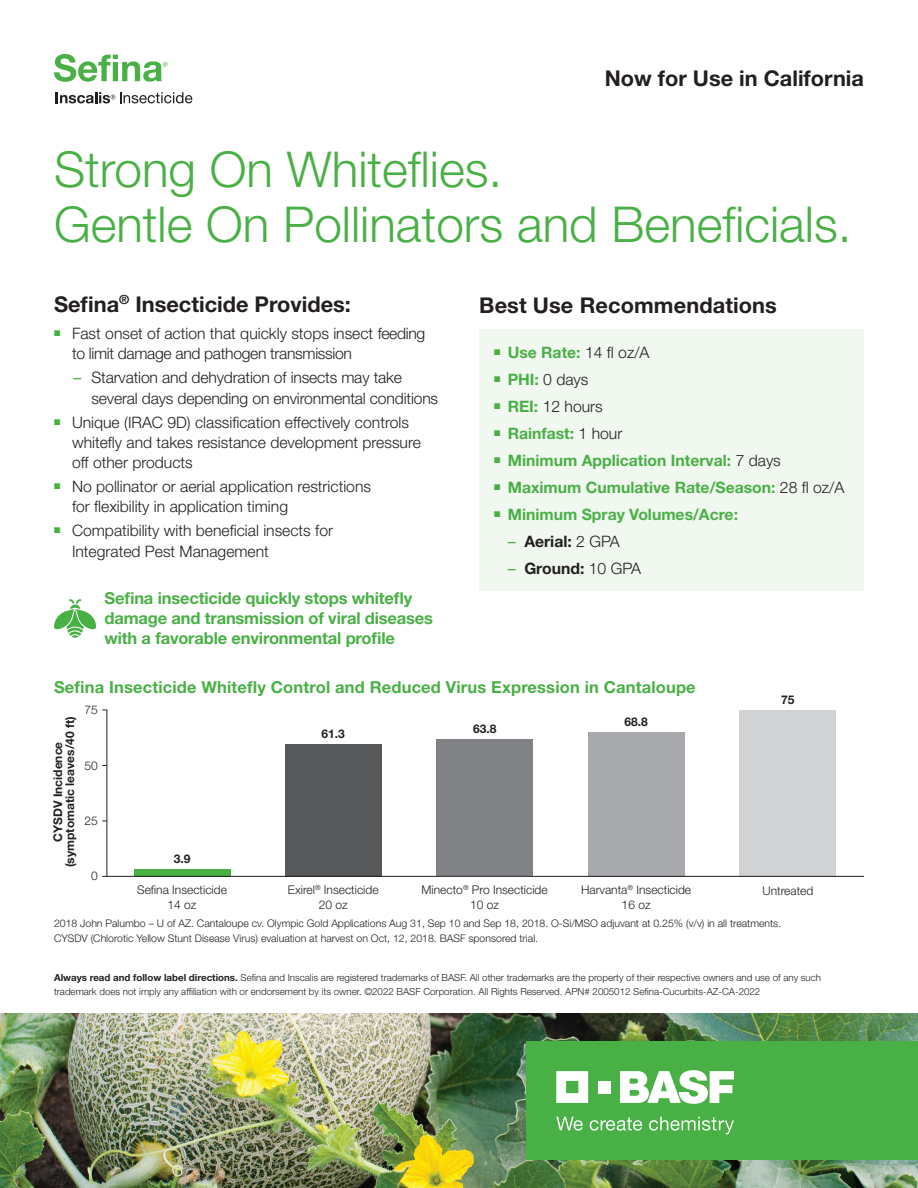
<style>
.page{position:relative;width:918px;height:1188px;background:#fff}
.page>*{position:absolute;margin:0;border:0;box-sizing:border-box;transform-origin:0 0}
.t1{font:300 49.5px/55.5px "Helvetica Neue LT Std";color:#49b045}
.t2{font:700 21.75px "Helvetica Neue LT Std";color:#231f20}
.t3{font:700 16.5px/19.8px "Helvetica Neue LT Std";letter-spacing:-.01em;color:#49b045}
.t4{font:700 16.5px "Helvetica Neue LT Std";letter-spacing:.01em;color:#49b045}
.t5{font:300 15.75px/20.2px "Helvetica Neue LT Std";color:#231f20}
.t6{font:700 15.75px "Helvetica Neue LT Std";color:#49b045}
.t7{font:300 15.75px/20.2px "Helvetica Neue LT Std";letter-spacing:-.02em;color:#231f20}
.t8{font:700 15.75px "Helvetica Neue LT Std";color:#231f20}
.t9{font:300 12px/15px "Helvetica Neue LT Std";color:#231f20;text-align:center}
.t10{font:700 12px/12px "Helvetica Neue LT Std";color:#231f20;text-align:center}
.t11{font:300 10.5px/15px "Helvetica Neue LT Std";color:#231f20}
.t12{font:300 9.75px/13.5px "Helvetica Neue LT Std";color:#231f20}
.s1{font-weight:400;color:#49b045}
.s2{font-weight:300;color:#231f20}
.s3{font-weight:700;color:#49b045}
.s4{font-weight:300}
.s5{font-weight:700}
</style>
<div class="page">
<img style="left:0;top:1013px;width:918px;height:175px">
<div style="left:527px;top:1041px;width:391px;height:119px;background:#49b045"></div>
<svg style="left:556px;top:1071px;width:32px;height:32px"></svg>
<div style="left:598px;top:1081px;width:12px;height:12px;background:#fff"></div>
<svg style="left:620px;top:1070px;width:114px;height:34px"></svg>
<svg style="left:556px;top:1117px;width:27px;height:14px"></svg>
<svg style="left:590px;top:1117px;width:52px;height:14px"></svg>
<svg style="left:649px;top:1117px;width:85px;height:17px"></svg>
<svg style="left:56px;top:92px;width:136px;height:11px"></svg>
<svg style="left:54px;top:54px;width:114px;height:28px"></svg>
<svg style="left:54px;top:599px;width:43px;height:39px"></svg>
<div style="left:479px;top:329px;width:385px;height:262px;background:#f1f8f0"></div>
<div style="left:134px;top:869px;width:96px;height:7px;background:#49b045"></div>
<div style="left:285px;top:744px;width:97px;height:132px;background:#57585a"></div>
<div style="left:436px;top:739px;width:97px;height:137px;background:#808285"></div>
<div style="left:588px;top:732px;width:96px;height:144px;background:#a8a9ad"></div>
<div style="left:740px;top:710px;width:96px;height:166px;background:#d1d2d4"></div>
<hr style="left:107px;top:710px;width:1px;height:166px;background:#231f20">
<hr style="left:102px;top:876px;width:762px;height:1px;background:#231f20">
<h2 class="t2" style="left:605px;top:65px;width:261px">Now for Use in California</h2>
<h1 class="t1" style="left:54px;top:141px;width:799px">Strong On Whiteflies.<br>Gentle On Pollinators and Beneficials.</h1>
<h2 class="t2" style="left:54px;top:290px;width:298px">Sefina<sup>®</sup> Insecticide Provides:</h2>
<p class="t7" style="left:72px;top:323px;width:355px;text-indent:-18px"><sup>■</sup> Fast onset of action that quickly stops insect feeding to limit damage and pathogen transmission</p>
<p class="t5" style="left:92px;top:367px;width:348px;text-indent:-18px"><span class="s1">–</span> Starvation and dehydration of insects may take several days depending on environmental conditions</p>
<p class="t5" style="left:72px;top:412px;width:350px;text-indent:-18px"><sup>■</sup> Unique (IRAC 9D) classification effectively controls whitefly and takes resistance development pressure off other products</p>
<p class="t5" style="left:72px;top:476px;width:301px;text-indent:-18px"><sup>■</sup> No pollinator or aerial application restrictions for flexibility in application timing</p>
<p class="t5" style="left:72px;top:520px;width:263px;text-indent:-18px"><sup>■</sup> Compatibility with beneficial insects for<br>Integrated Pest Management</p>
<p class="t3" style="left:105px;top:588px;width:330px">Sefina insecticide quickly stops whitefly damage and transmission of viral diseases with a favorable environmental profile</p>
<h2 class="t2" style="left:479px;top:292px;width:299px">Best Use Recommendations</h2>
<p class="t6" style="left:494px;top:342px;width:157px">■ Use Rate: <span class="s2">14 fl oz/A</span></p>
<p class="t5" style="left:494px;top:369px;width:96px"><sup>■</sup> <span class="s3">PHI:</span> 0 days</p>
<p class="t5" style="left:494px;top:396px;width:110px"><sup>■</sup> <span class="s3">REI:</span> 12 hours</p>
<p class="t6" style="left:494px;top:423px;width:130px">■ Rainfast: <span class="s2">1 hour</span></p>
<p class="t6" style="left:494px;top:450px;width:288px">■ Minimum Application Interval: <span class="s2">7 days</span></p>
<p class="t6" style="left:494px;top:477px;width:352px">■ Maximum Cumulative Rate/Season: <span class="s2">28 fl oz/A</span></p>
<p class="t6" style="left:494px;top:504px;width:245px">■ Minimum Spray Volumes/Acre:</p>
<p class="t8" style="left:508px;top:531px;width:113px"><span class="s1">–</span> Aerial: <span class="s4">2 GPA</span></p>
<p class="t8" style="left:508px;top:558px;width:135px"><span class="s1">–</span> Ground: <span class="s4">10 GPA</span></p>
<p class="t4" style="left:54px;top:677px;width:643px">Sefina Insecticide Whitefly Control and Reduced Virus Expression in Cantaloupe</p>
<p class="t10" style="left:52px;top:867px;width:152px;rotate:-90deg">CYSDV Incidence (symptomatic leaves/40 ft)</p>
<p class="t9" style="left:85px;top:702px;width:15px">75</p>
<p class="t9" style="left:85px;top:758px;width:15px">50</p>
<p class="t9" style="left:85px;top:813px;width:15px">25</p>
<p class="t9" style="left:91px;top:868px;width:8px">0</p>
<p class="t10" style="left:174px;top:852px;width:18px">3.9</p>
<p class="t10" style="left:322px;top:728px;width:25px">61.3</p>
<p class="t10" style="left:473px;top:723px;width:25px">63.8</p>
<p class="t10" style="left:624px;top:715px;width:25px">68.8</p>
<p class="t10" style="left:781px;top:693px;width:15px">75</p>
<p class="t9" style="left:137px;top:882px;width:91px">Sefina Insecticide<br>14 oz</p>
<p class="t9" style="left:288px;top:882px;width:92px">Exirel<sup>®</sup> Insecticide<br>20 oz</p>
<p class="t9" style="left:422px;top:882px;width:128px">Minecto<sup>®</sup> Pro Insecticide<br>10 oz</p>
<p class="t9" style="left:581px;top:882px;width:112px">Harvanta<sup>®</sup> Insecticide<br>16 oz</p>
<p class="t9" style="left:762px;top:883px;width:52px">Untreated</p>
<p class="t11" style="left:54px;top:915px;width:729px">2018 John Palumbo – U of AZ. Cantaloupe cv. Olympic Gold Applications Aug 31, Sep 10 and Sep 18, 2018. O-Si/MSO adjuvant at 0.25% (v/v) in all treatments.<br>CYSDV (Chlorotic Yellow Stunt Disease Virus) evaluation at harvest on Oct, 12, 2018. BASF sponsored trial.</p>
<p class="t12" style="left:54px;top:971px;width:769px"><span class="s5">Always read and follow label directions.</span> Sefina and Inscalis are registered trademarks of BASF. All other trademarks are the property of their respective owners and use of any such trademark does not imply any affiliation with or endorsement by its owner. ©2022 BASF Corporation. All Rights Reserved. APN# 2005012 Sefina-Cucurbits-AZ-CA-2022</p>
</div>
